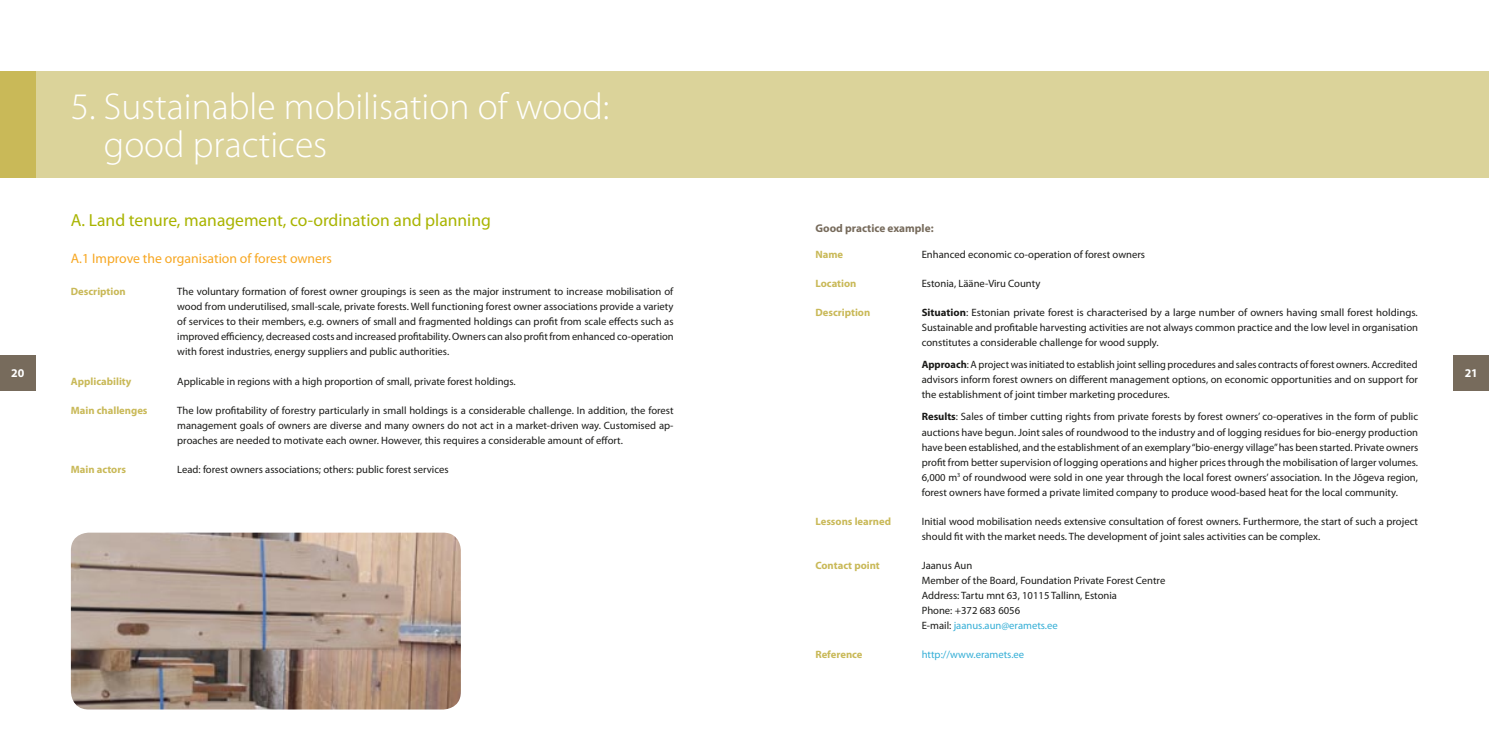
<style>
.page{position:relative;width:1489px;height:745px;background:#fff}
.page>*{position:absolute;margin:0;border:0;box-sizing:border-box;transform-origin:0 0}
.t1{font:300 37.5px/37.5px "Myriad Pro";color:#fff}
.t2{font:17.5px "Myriad Pro";color:#a9b400}
.t3{font:13.75px "Myriad Pro";color:#f7a722}
.t4{font:700 11.88px "Myriad Pro";color:#fff}
.t5{font:700 11.25px "Myriad Pro";color:#776b5c}
.t6{font:10.62px/15px "Myriad Pro";color:#1a1a18;text-align:justify}
.t7{font:700 10.62px "Myriad Pro";color:#c9b958}
.t8{font:10.62px "Myriad Pro";color:#34aed6}
.s1{font-weight:700}
.s2{color:#34aed6}
</style>
<div class="page">
<div style="left:0;top:354px;width:35px;height:36px;background:#776b5c"></div>
<div style="left:1453px;top:354px;width:35px;height:36px;background:#776b5c"></div>
<div style="left:35px;top:71px;width:1453px;height:106px;background:#dbd39a"></div>
<div style="left:0;top:71px;width:35px;height:106px;background:#c9b958"></div>
<img style="left:71px;top:532px;width:390px;height:177px">
<h1 class="t1" style="left:104px;top:88px;width:507px;text-indent:-33px">5. Sustainable mobilisation of wood: good practices</h1>
<h2 class="t2" style="left:71px;top:209px;width:421px">A. Land tenure, management, co-ordination and planning</h2>
<p class="t3" style="left:71px;top:249px;width:263px">A.1 Improve the organisation of forest owners</p>
<p class="t7" style="left:71px;top:285px;width:56px">Description</p>
<p class="t6" style="left:177px;top:284px;width:498px">The voluntary formation of forest owner groupings is seen as the major instrument to increase mobilisation of wood from underutilised, small-scale, private forests. Well functioning forest owner associations provide a variety of services to their members, e.g. owners of small and fragmented holdings can profit from scale effects such as improved efficiency, decreased costs and increased profitability. Owners can also profit from enhanced co-operation with forest industries, energy suppliers and public authorities.</p>
<p class="t7" style="left:71px;top:374px;width:62px">Applicability</p>
<p class="t6" style="left:177px;top:373px;width:340px">Applicable in regions with a high proportion of small, private forest holdings.</p>
<p class="t7" style="left:71px;top:403px;width:78px">Main challenges</p>
<p class="t6" style="left:177px;top:402px;width:498px">The low profitability of forestry particularly in small holdings is a considerable challenge. In addition, the forest management goals of owners are diverse and many owners do not act in a market-driven way. Customised ap&shy;proaches are needed to motivate each owner. However, this requires a considerable amount of effort.</p>
<p class="t7" style="left:71px;top:462px;width:57px">Main actors</p>
<p class="t6" style="left:177px;top:461px;width:273px">Lead: forest owners associations; others: public forest services</p>
<p class="t5" style="left:815px;top:221px;width:120px">Good practice example:</p>
<p class="t7" style="left:815px;top:247px;width:29px">Name</p>
<p class="t6" style="left:921px;top:246px;width:225px">Enhanced economic co-operation of forest owners</p>
<p class="t7" style="left:815px;top:276px;width:43px">Location</p>
<p class="t6" style="left:921px;top:275px;width:120px">Estonia, Lääne-Viru County</p>
<p class="t7" style="left:815px;top:305px;width:56px">Description</p>
<p class="t6" style="left:921px;top:305px;width:498px"><span class="s1">Situation</span>: Estonian private forest is characterised by a large number of owners having small forest holdings.<br>Sustainable and profitable harvesting activities are not always common practice and the low level in organisation constitutes a considerable challenge for wood supply.</p>
<p class="t6" style="left:921px;top:357px;width:498px"><span class="s1">Approach</span>: A project was initiated to establish joint selling procedures and sales contracts of forest owners. Accredited advisors inform forest owners on different management options, on economic opportunities and on support for the establishment of joint timber marketing procedures.</p>
<p class="t6" style="left:921px;top:409px;width:498px"><span class="s1">Results</span>: Sales of timber cutting rights from private forests by forest owners’ co-operatives in the form of public auctions have begun. Joint sales of roundwood to the industry and of logging residues for bio-energy production have been established, and the establishment of an exemplary “bio-energy village” has been started. Private owners profit from better supervision of logging operations and higher prices through the mobilisation of larger volumes.<br>6,000 m<sup>3</sup> of roundwood were sold in one year through the local forest owners’ association. In the Jõgeva region, forest owners have formed a private limited company to produce wood-based heat for the local community.</p>
<p class="t7" style="left:815px;top:514px;width:77px">Lessons learned</p>
<p class="t6" style="left:921px;top:513px;width:498px">Initial wood mobilisation needs extensive consultation of forest owners. Furthermore, the start of such a project should fit with the market needs. The development of joint sales activities can be complex.</p>
<p class="t7" style="left:815px;top:558px;width:66px">Contact point</p>
<p class="t6" style="left:921px;top:557px;width:245px;text-align:left">Jaanus Aun<br>Member of the Board, Foundation Private Forest Centre<br>Address: Tartu mnt 63, 10115 Tallinn, Estonia<br>Phone: +372 683 6056<br>E-mail: <span class="s2">jaanus.aun@eramets.ee</span></p>
<p class="t7" style="left:815px;top:647px;width:49px">Reference</p>
<p class="t8" style="left:921px;top:648px;width:104px">http://www.eramets.ee</p>
<p class="t4" style="left:11px;top:365px;width:15px">20</p>
<p class="t4" style="left:1464px;top:365px;width:14px">21</p>
</div>
